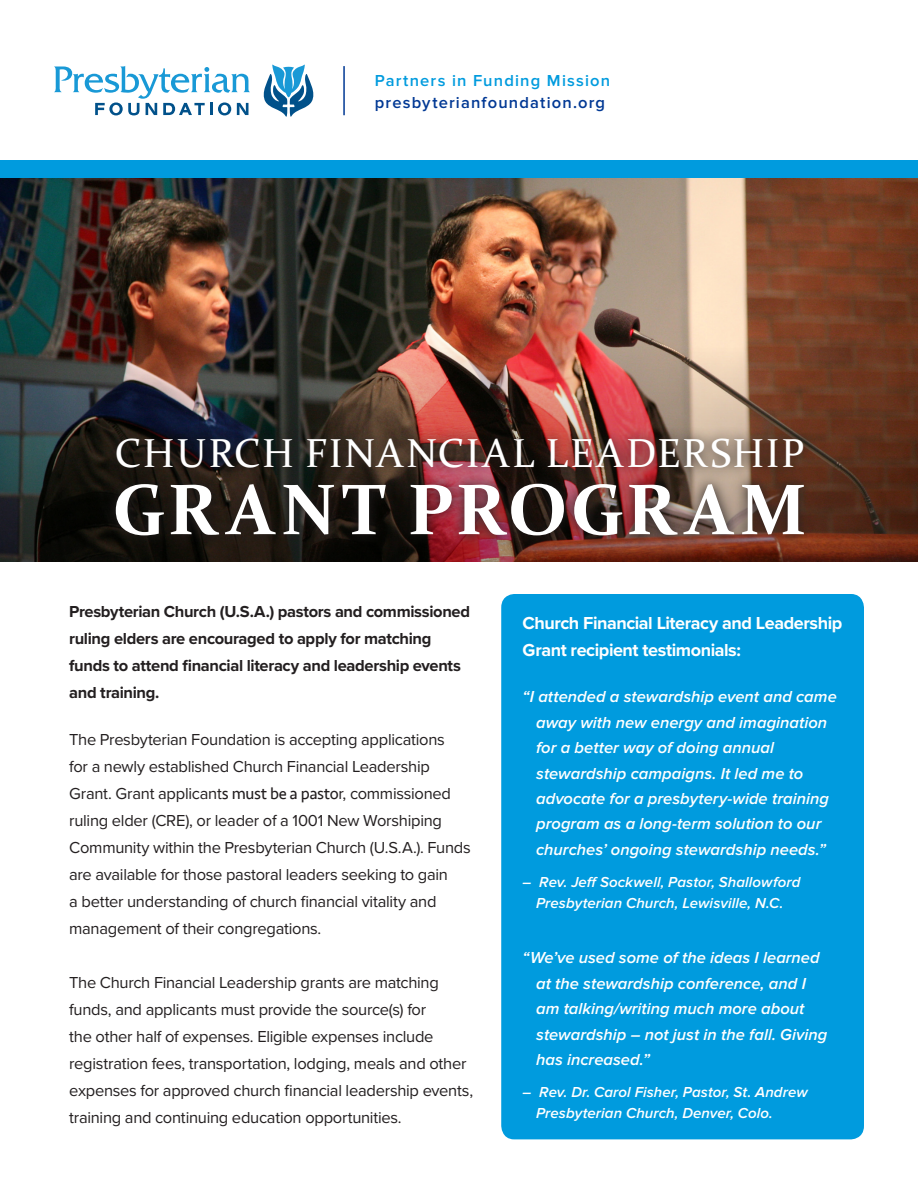
<style>
.page{position:relative;width:918px;height:1188px;background:#fff}
.page>*{position:absolute;margin:0;border:0;box-sizing:border-box;transform-origin:0 0}
.t1{font:700 72px "Constantia";letter-spacing:.06em;color:#fff}
.t2{font:40.5px "Constantia";letter-spacing:.04em;color:#fff}
.t3{font:700 18px/27px "Proxima Nova";letter-spacing:-.025em;color:#fff}
.t4{font:16.5px/27px "Proxima Nova";letter-spacing:-.015em;color:#231f20}
.t5{font:italic 600 16.5px/25.5px "Proxima Nova";color:#fff}
.t6{font:700 16.5px/27px "Proxima Nova";letter-spacing:-.02em;color:#231f20}
.t7{font:600 16.5px/22.5px "Proxima Nova";letter-spacing:.07em;color:#003894}
.t8{font:italic 600 15px/21px "Proxima Nova";letter-spacing:.005em;color:#fff;text-align:center}
.s1{color:#009bde}
.s2{font-family:"Seravek"}
</style>
<div class="page">
<div style="left:501px;top:594px;width:363px;height:545px;background:#009bde;border-radius:13px"></div>
<img style="left:0;top:178px;width:918px;height:168px">
<div style="left:0;top:160px;width:918px;height:18px;background:#009bde"></div>
<img style="left:0;top:346px;width:918px;height:215px">
<svg style="left:263px;top:65px;width:50px;height:52px"></svg>
<svg style="left:54px;top:66px;width:196px;height:49px"></svg>
<hr style="left:343px;top:66px;width:2px;height:49px;background:#003894">
<img style="left:103px;top:426px;width:713px;height:121px">
<p class="t7" style="left:375px;top:70px;width:237px"><span class="s1">Partners in Funding Mission </span>presbyterianfoundation.org</p>
<p class="t2" style="left:115px;top:425px;width:691px">CHURCH FINANCIAL LEADERSHIP</p>
<p class="t1" style="left:112px;top:460px;width:696px">GRANT PROGRAM</p>
<p class="t6" style="left:69px;top:599px;width:402px">Presbyterian Church (U.S.A.) pastors and commissioned ruling elders are encouraged to apply for matching funds to attend financial literacy and leadership events and training.</p>
<p class="t4" style="left:69px;top:727px;width:403px">The Presbyterian Foundation is accepting applications<br>for a newly established Church Financial Leadership Grant. Grant applicant<span class="s2">s must be a pasto</span>r, commissioned ruling elder (CRE), or leader of a 1001 New Worshiping Community within the Presbyterian Church (U.S.A.). Funds are available for those pastoral leaders seeking to gain<br>a better understanding of church financial vitality and management of their congregations.</p>
<p class="t4" style="left:69px;top:970px;width:405px">The Church Financial Leadership grants are matching funds, and applicants must provide the source(s) for<br>the other half of expenses. Eligible expenses include registration fees, transportation, lodging, meals and other expenses for approved church financial leadership events, training and continuing education opportunities.</p>
<p class="t3" style="left:523px;top:610px;width:321px">Church Financial Literacy and Leadership<br>Grant recipient testimonials:</p>
<p class="t5" style="left:536px;top:684px;width:302px;text-indent:-13px">“I attended a stewardship event and came away with new energy and imagination for a better way of doing annual stewardship campaigns. It led me to advocate for a presbytery-wide training program as a long-term solution to our churches’ ongoing stewardship needs.”</p>
<p class="t8" style="left:523px;top:872px;width:279px">– Rev. Jeff Sockwell, Pastor, Shallowford<br>Presbyterian Church, Lewisville, N.C.</p>
<p class="t5" style="left:536px;top:945px;width:293px;text-indent:-13px">“We’ve used some of the ideas I learned at the stewardship conference, and I am talking/writing much more about stewardship – not just in the fall. Giving has increased.”</p>
<p class="t8" style="left:536px;top:1082px;width:273px;text-align:left;text-indent:-14px">– Rev. Dr. Carol Fisher, Pastor, St. Andrew<br>Presbyterian Church, Denver, Colo.</p>
</div>
